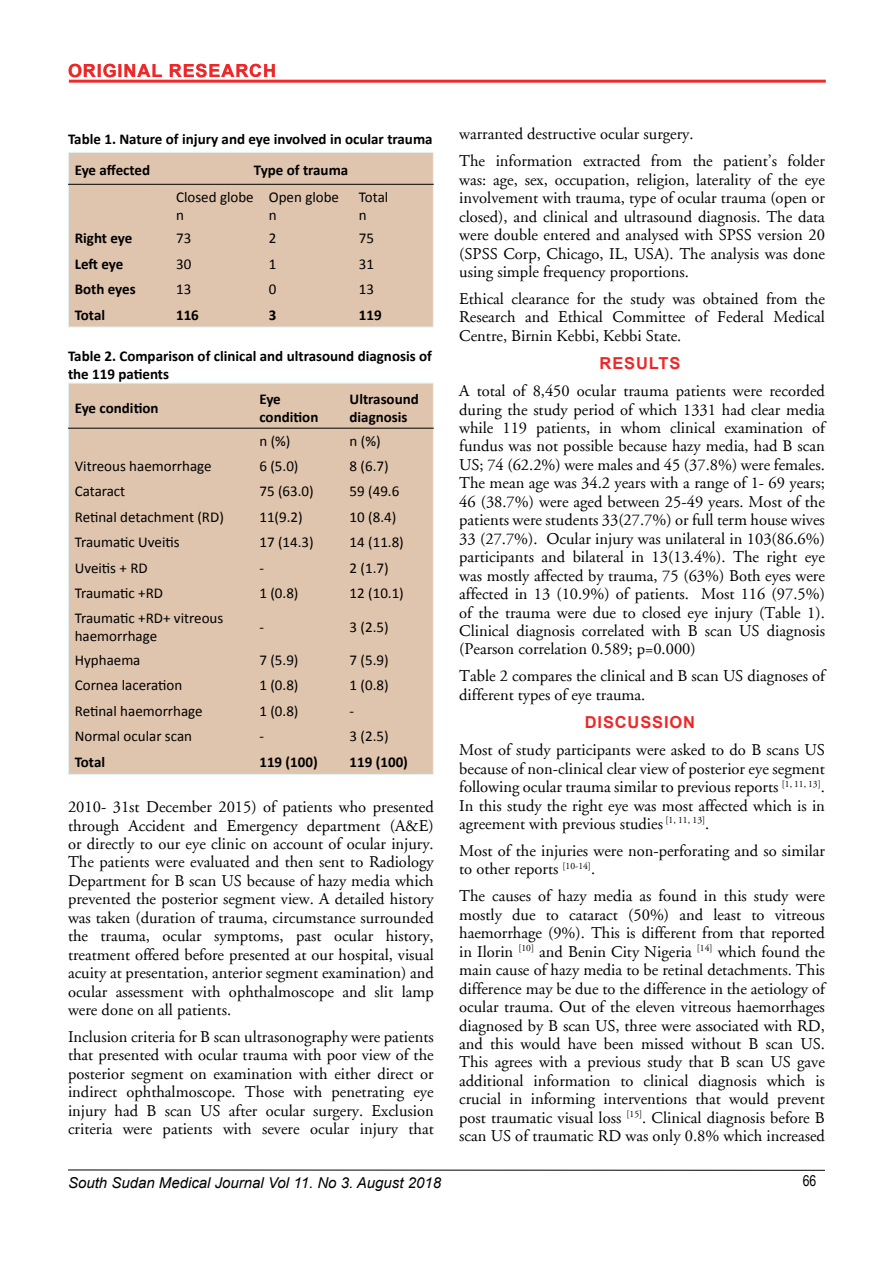
<style>
.page{position:relative;width:893px;height:1263px;background:#fff}
.page>*{position:absolute;margin:0;border:0;box-sizing:border-box;transform-origin:0 0}
.t1{font:700 18px "Arial";letter-spacing:.05em;color:#ed2829}
.t2{font:16.5px/18.5px "Adobe Garamond";color:#000;text-align:justify}
.t3{font:700 16.5px "Arial";letter-spacing:.05em;color:#ed2829}
.t4{font:15px/18px "Calibri";color:#000}
.t5{font:700 15px/18px "Calibri";color:#000}
.t6{font:italic 15px "Arial";color:#000}
.t7{font:15px "Arial Narrow";color:#000}
</style>
<div class="page">
<hr style="left:68px;top:1169px;width:757px;height:2px;background:#000">
<hr style="left:69px;top:80px;width:757px;height:3px;background:#ec2b2b">
<div style="left:68px;top:152px;width:365px;height:175px;background:#e0c5ae"></div>
<div style="left:68px;top:152px;width:366px;height:175px;border:1px solid #e2f4f9"></div>
<hr style="left:68px;top:184px;width:366px;height:1px;background:#000">
<div style="left:68px;top:383px;width:365px;height:391px;background:#e0c5ae"></div>
<div style="left:68px;top:383px;width:366px;height:392px;border:1px solid #e2f4f9"></div>
<hr style="left:68px;top:428px;width:366px;height:1px;background:#000">
<p class="t1" style="left:68px;top:59px;width:210px">ORIGINAL RESEARCH</p>
<p class="t5" style="left:68px;top:129px;width:366px">Table 1. Nature of injury and eye involved in ocular trauma</p>
<p class="t5" style="left:75px;top:160px;width:77px">Eye affected</p>
<p class="t5" style="left:254px;top:160px;width:96px">Type of trauma</p>
<p class="t4" style="left:176px;top:187px;width:79px">Closed globe n</p>
<p class="t4" style="left:269px;top:187px;width:72px">Open globe n</p>
<p class="t4" style="left:359px;top:187px;width:31px">Total n</p>
<p class="t5" style="left:75px;top:229px;width:59px">Right eye</p>
<p class="t4" style="left:176px;top:229px;width:17px">73</p>
<p class="t4" style="left:269px;top:229px;width:9px">2</p>
<p class="t4" style="left:359px;top:229px;width:17px">75</p>
<p class="t5" style="left:75px;top:254px;width:50px">Left eye</p>
<p class="t4" style="left:176px;top:254px;width:17px">30</p>
<p class="t4" style="left:269px;top:254px;width:9px">1</p>
<p class="t4" style="left:359px;top:254px;width:17px">31</p>
<p class="t5" style="left:75px;top:279px;width:62px">Both eyes</p>
<p class="t4" style="left:176px;top:279px;width:17px">13</p>
<p class="t4" style="left:269px;top:279px;width:9px">0</p>
<p class="t4" style="left:359px;top:279px;width:17px">13</p>
<p class="t5" style="left:75px;top:305px;width:32px">Total</p>
<p class="t5" style="left:176px;top:305px;width:24px">116</p>
<p class="t5" style="left:269px;top:305px;width:9px">3</p>
<p class="t5" style="left:359px;top:305px;width:24px">119</p>
<p class="t5" style="left:68px;top:346px;width:365px">Table 2. Comparison of clinical and ultrasound diagnosis of the 119 patients</p>
<p class="t5" style="left:75px;top:398px;width:85px">Eye condition</p>
<p class="t5" style="left:259px;top:389px;width:60px">Eye condition</p>
<p class="t5" style="left:350px;top:389px;width:71px">Ultrasound diagnosis</p>
<p class="t4" style="left:259px;top:431px;width:33px">n (%)</p>
<p class="t4" style="left:350px;top:431px;width:33px">n (%)</p>
<p class="t4" style="left:75px;top:456px;width:138px">Vitreous haemorrhage</p>
<p class="t4" style="left:259px;top:456px;width:41px">6 (5.0)</p>
<p class="t4" style="left:350px;top:456px;width:41px">8 (6.7)</p>
<p class="t4" style="left:75px;top:481px;width:52px">Cataract</p>
<p class="t4" style="left:259px;top:481px;width:56px">75 (63.0)</p>
<p class="t4" style="left:350px;top:481px;width:51px">59 (49.6</p>
<p class="t4" style="left:75px;top:507px;width:151px">Retinal detachment (RD)</p>
<p class="t4" style="left:259px;top:507px;width:45px">11(9.2)</p>
<p class="t4" style="left:350px;top:507px;width:48px">10 (8.4)</p>
<p class="t4" style="left:75px;top:532px;width:106px">Traumatic Uveitis</p>
<p class="t4" style="left:259px;top:532px;width:56px">17 (14.3)</p>
<p class="t4" style="left:350px;top:532px;width:56px">14 (11.8)</p>
<p class="t4" style="left:75px;top:558px;width:74px">Uveitis + RD</p>
<p class="t4" style="left:259px;top:558px;width:6px">-</p>
<p class="t4" style="left:350px;top:558px;width:41px">2 (1.7)</p>
<p class="t4" style="left:75px;top:583px;width:90px">Traumatic +RD</p>
<p class="t4" style="left:259px;top:583px;width:41px">1 (0.8)</p>
<p class="t4" style="left:350px;top:583px;width:56px">12 (10.1)</p>
<p class="t4" style="left:75px;top:608px;width:150px">Traumatic +RD+ vitreous haemorrhage</p>
<p class="t4" style="left:259px;top:617px;width:6px">-</p>
<p class="t4" style="left:350px;top:617px;width:41px">3 (2.5)</p>
<p class="t4" style="left:75px;top:650px;width:67px">Hyphaema</p>
<p class="t4" style="left:259px;top:650px;width:41px">7 (5.9)</p>
<p class="t4" style="left:350px;top:650px;width:41px">7 (5.9)</p>
<p class="t4" style="left:75px;top:676px;width:109px">Cornea laceration</p>
<p class="t4" style="left:259px;top:676px;width:41px">1 (0.8)</p>
<p class="t4" style="left:350px;top:676px;width:41px">1 (0.8)</p>
<p class="t4" style="left:75px;top:701px;width:129px">Retinal haemorrhage</p>
<p class="t4" style="left:259px;top:701px;width:41px">1 (0.8)</p>
<p class="t4" style="left:350px;top:701px;width:6px">-</p>
<p class="t4" style="left:75px;top:727px;width:119px">Normal ocular scan</p>
<p class="t4" style="left:259px;top:727px;width:6px">-</p>
<p class="t4" style="left:350px;top:727px;width:41px">3 (2.5)</p>
<p class="t5" style="left:75px;top:752px;width:32px">Total</p>
<p class="t5" style="left:259px;top:752px;width:60px">119 (100)</p>
<p class="t5" style="left:350px;top:752px;width:60px">119 (100)</p>
<p class="t2" style="left:68px;top:798px;width:367px">2010- 31st December 2015) of patients who presented through Accident and Emergency department (A&amp;E) or directly to our eye clinic on account of ocular injury.<br>The patients were evaluated and then sent to Radiology Department for B scan US because of hazy media which prevented the posterior segment view. A detailed history was taken (duration of trauma, circumstance surrounded the trauma, ocular symptoms, past ocular history, treatment offered before presented at our hospital, visual acuity at presentation, anterior segment examination) and ocular assessment with ophthalmoscope and slit lamp were done on all patients.</p>
<p class="t2" style="left:68px;top:1028px;width:367px">Inclusion criteria for B scan ultrasonography were patients that presented with ocular trauma with poor view of the posterior segment on examination with either direct or indirect ophthalmoscope. Those with penetrating eye injury had B scan US after ocular surgery. Exclusion criteria were patients with severe ocular injury that</p>
<p class="t2" style="left:459px;top:121px;width:367px;line-height:27px">warranted destructive ocular surgery.<br>The information extracted from the patient’s folder</p>
<p class="t2" style="left:459px;top:171px;width:367px">was: age, sex, occupation, religion, laterality of the eye involvement with trauma, type of ocular trauma (open or closed), and clinical and ultrasound diagnosis. The data were double entered and analysed with SPSS version 20 (SPSS Corp, Chicago, IL, USA). The analysis was done using simple frequency proportions.</p>
<p class="t2" style="left:459px;top:290px;width:367px">Ethical clearance for the study was obtained from the Research and Ethical Committee of Federal Medical Centre, Birnin Kebbi, Kebbi State.</p>
<p class="t3" style="left:600px;top:352px;width:82px">RESULTS</p>
<p class="t2" style="left:459px;top:382px;width:367px">A total of 8,450 ocular trauma patients were recorded during the study period of which 1331 had clear media while 119 patients, in whom clinical examination of fundus was not possible because hazy media, had B scan US; 74 (62.2%) were males and 45 (37.8%) were females.<br>The mean age was 34.2 years with a range of 1- 69 years; 46 (38.7%) were aged between 25-49 years. Most of the patients were students 33(27.7%) or full term house wives 33 (27.7%). Ocular injury was unilateral in 103(86.6%) participants and bilateral in 13(13.4%). The right eye was mostly affected by trauma, 75 (63%) Both eyes were affected in 13 (10.9%) of patients. Most 116 (97.5%) of the trauma were due to closed eye injury (Table 1).<br>Clinical diagnosis correlated with B scan US diagnosis (Pearson correlation 0.589; p=0.000)</p>
<p class="t2" style="left:459px;top:667px;width:367px">Table 2 compares the clinical and B scan US diagnoses of different types of eye trauma.</p>
<p class="t3" style="left:585px;top:711px;width:112px">DISCUSSION</p>
<p class="t2" style="left:459px;top:741px;width:367px">Most of study participants were asked to do B scans US because of non-clinical clear view of posterior eye segment following ocular trauma similar to previous reports <sup>[1,</sup> <sup>11,</sup> <sup>13]</sup>.<br>In this study the right eye was most affected which is in agreement with previous studies <sup>[1,</sup> <sup>11,</sup> <sup>13]</sup>.</p>
<p class="t2" style="left:459px;top:842px;width:367px">Most of the injuries were non-perforating and so similar to other reports <sup>[10-14]</sup>.</p>
<p class="t2" style="left:459px;top:887px;width:367px">The causes of hazy media as found in this study were mostly due to cataract (50%) and least to vitreous haemorrhage (9%). This is different from that reported in Ilorin <sup>[10]</sup> and Benin City Nigeria <sup>[14]</sup> which found the main cause of hazy media to be retinal detachments. This difference may be due to the difference in the aetiology of ocular trauma. Out of the eleven vitreous haemorrhages diagnosed by B scan US, three were associated with RD, and this would have been missed without B scan US.<br>This agrees with a previous study that B scan US gave additional information to clinical diagnosis which is crucial in informing interventions that would prevent post traumatic visual loss <sup>[15]</sup>. Clinical diagnosis before B scan US of traumatic RD was only 0.8% which increased</p>
<p class="t6" style="left:68px;top:1173px;width:375px">South Sudan Medical Journal Vol 11. No 3. August 2018</p>
<p class="t7" style="left:803px;top:1170px;width:15px">66</p>
</div>
